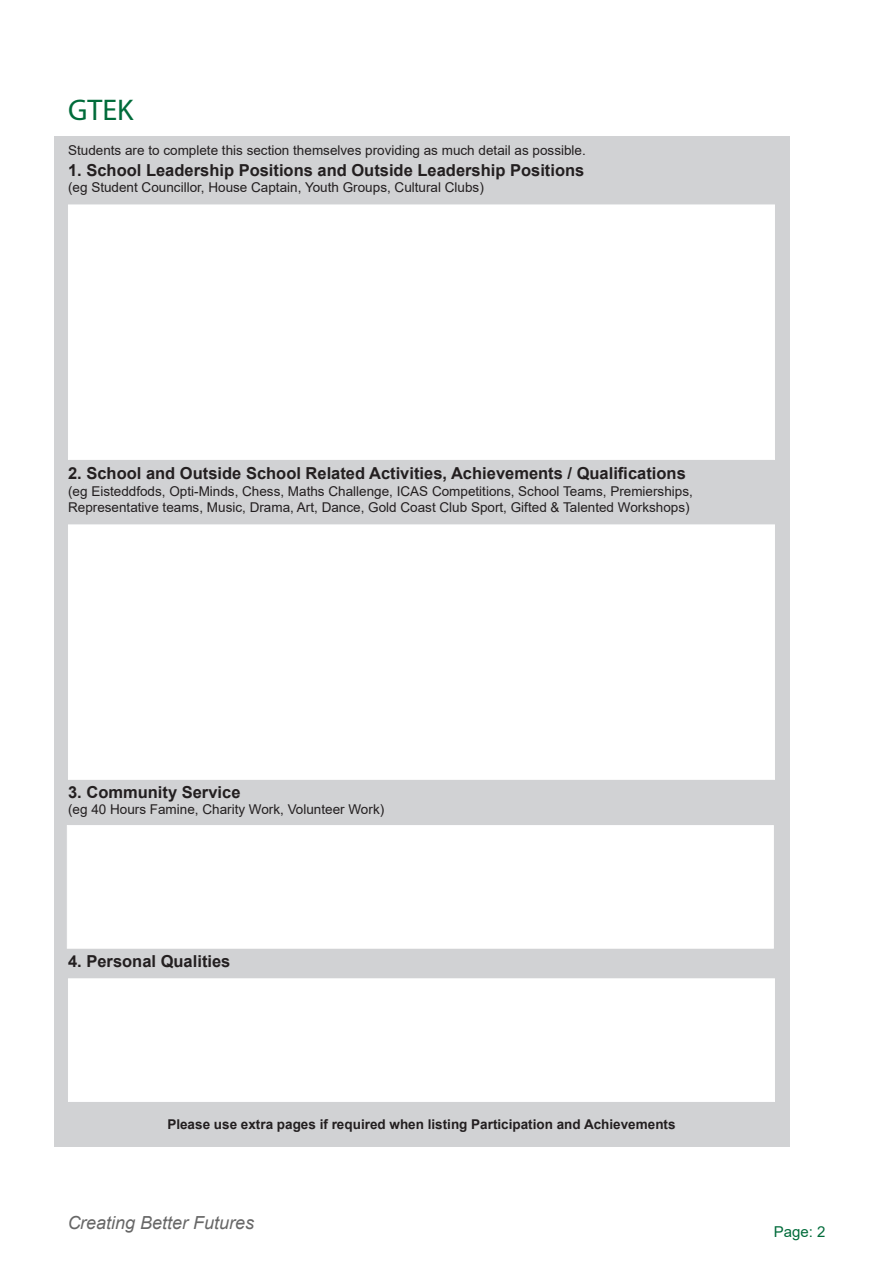
<style>
.page{position:relative;width:893px;height:1263px;background:#fff}
.page>*{position:absolute;margin:0;border:0;box-sizing:border-box;transform-origin:0 0}
.t1{font:30px "Myriad Pro";color:#006b3a}
.t2{font:italic 18px "Arial";color:#676767}
.t3{font:700 16.5px "Arial";color:#231f20}
.t4{font:15px "Arial";color:#006b3a}
.t5{font:13.5px/16.2px "Arial";color:#231f20}
.t6{font:700 13.5px "Arial";color:#231f20}
</style>
<div class="page">
<div style="left:54px;top:136px;width:736px;height:1010px;background:#d1d2d4"></div>
<div style="left:68px;top:205px;width:707px;height:255px;background:#fff"></div>
<div style="left:68px;top:524px;width:707px;height:256px;background:#fff;border:1px solid #fff"></div>
<div style="left:68px;top:978px;width:707px;height:124px;background:#fff;border:1px solid #fff"></div>
<div style="left:67px;top:825px;width:707px;height:123px;background:#fff"></div>
<p class="t1" style="left:68px;top:92px;width:67px">GTEK</p>
<p class="t5" style="left:68px;top:142px;width:519px">Students are to complete this section themselves providing as much detail as possible.</p>
<p class="t3" style="left:68px;top:159px;width:518px">1. School Leadership Positions and Outside Leadership Positions</p>
<p class="t5" style="left:68px;top:180px;width:417px">(eg Student Councillor, House Captain, Youth Groups, Cultural Clubs)</p>
<p class="t3" style="left:68px;top:462px;width:619px">2. School and Outside School Related Activities, Achievements / Qualifications</p>
<p class="t5" style="left:68px;top:483px;width:626px">(eg Eisteddfods, Opti-Minds, Chess, Maths Challenge, ICAS Competitions, School Teams, Premierships,<br>Representative teams, Music, Drama, Art, Dance, Gold Coast Club Sport, Gifted &amp; Talented Workshops)</p>
<p class="t3" style="left:68px;top:780px;width:174px">3. Community Service</p>
<p class="t5" style="left:68px;top:801px;width:318px">(eg 40 Hours Famine, Charity Work, Volunteer Work)</p>
<p class="t3" style="left:68px;top:950px;width:164px">4. Personal Qualities</p>
<p class="t6" style="left:167px;top:1115px;width:510px">Please use extra pages if required when listing Participation and Achievements</p>
<h2 class="t2" style="left:67px;top:1210px;width:189px">Creating Better Futures</h2>
<p class="t4" style="left:774px;top:1221px;width:53px">Page: 2</p>
</div>
